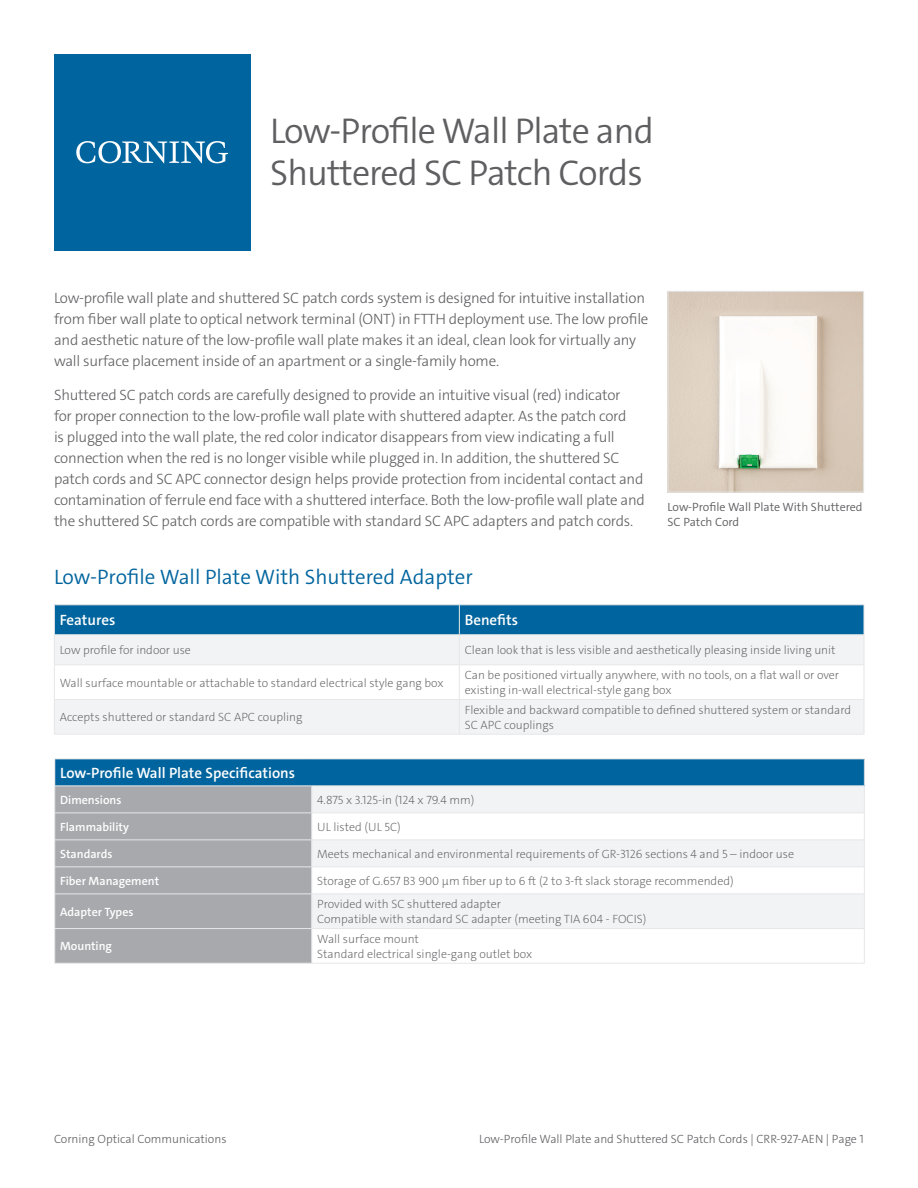
<style>
.page{position:relative;width:918px;height:1188px;background:#fff}
.page>*{position:absolute;margin:0;border:0;box-sizing:border-box;transform-origin:0 0}
.t1{font:300 36px/42px "The Sans E4 s";letter-spacing:-.025em;color:#5f5f62}
.Table_Header{font:300 21px "The Sans E4 s";color:#00649e}
.Body_10pt{font:300 15px/21px "The Sans E4 s";letter-spacing:-.015em;color:#5f5f62}
.Table_Header-2{font:600 15px "The Sans E4 s";color:#fff}
.Table_Body_XLight{font:200 12px/15px "The Sans E4 s";color:#5f5f62}
.t2{font:300 12px "The Sans E4 s";color:#5f5f62}
.Table_Subhead{font:600 12px "The Sans E4 s";color:#fff}
.t3{font:300 12px/15px "The Sans E4 s";color:#5f5f62}
</style>
<div class="page">
<img style="left:670px;top:293px;width:192px;height:197px">
<div style="left:668px;top:291px;width:196px;height:201px;border:1px solid #e6e7e9"></div>
<div style="left:54px;top:54px;width:196px;height:196px;background:#00649e"></div>
<svg style="left:76px;top:141px;width:152px;height:22px"></svg>
<svg style="left:55px;top:665px;width:809px;height:69px;fill:#f2f3f4"></svg>
<hr style="left:54px;top:604px;width:405px;height:1px;background:#e6e7e9">
<hr style="left:459px;top:604px;width:405px;height:1px;background:#e6e7e9">
<svg style="left:54px;top:605px;width:811px;height:59px"></svg>
<hr style="left:54px;top:664px;width:405px;height:1px;background:#e6e7e9">
<hr style="left:54px;top:665px;width:1px;height:34px;background:#e6e7e9">
<hr style="left:459px;top:664px;width:405px;height:1px;background:#e6e7e9">
<hr style="left:459px;top:665px;width:1px;height:34px;background:#e6e7e9">
<hr style="left:864px;top:665px;width:1px;height:34px;background:#e6e7e9">
<hr style="left:54px;top:699px;width:405px;height:1px;background:#e6e7e9">
<hr style="left:54px;top:700px;width:1px;height:34px;background:#e6e7e9">
<hr style="left:459px;top:699px;width:405px;height:1px;background:#e6e7e9">
<hr style="left:459px;top:700px;width:1px;height:34px;background:#e6e7e9">
<hr style="left:864px;top:700px;width:1px;height:34px;background:#e6e7e9">
<hr style="left:54px;top:734px;width:405px;height:1px;background:#e6e7e9">
<hr style="left:459px;top:734px;width:405px;height:1px;background:#e6e7e9">
<div style="left:55px;top:759px;width:809px;height:27px;background:#00649e"></div>
<div style="left:55px;top:786px;width:256px;height:177px;background:#a8a9ad"></div>
<svg style="left:312px;top:786px;width:552px;height:142px;fill:#f2f3f4"></svg>
<hr style="left:54px;top:758px;width:258px;height:1px;background:#e6e7e9">
<hr style="left:312px;top:758px;width:553px;height:1px;background:#e6e7e9">
<hr style="left:54px;top:785px;width:258px;height:1px;background:#e6e7e9">
<hr style="left:312px;top:785px;width:553px;height:1px;background:#e6e7e9">
<hr style="left:54px;top:812px;width:258px;height:1px;background:#e6e7e9">
<hr style="left:312px;top:812px;width:553px;height:1px;background:#e6e7e9">
<hr style="left:54px;top:839px;width:258px;height:1px;background:#e6e7e9">
<hr style="left:312px;top:839px;width:553px;height:1px;background:#e6e7e9">
<hr style="left:54px;top:866px;width:258px;height:1px;background:#e6e7e9">
<svg style="left:54px;top:759px;width:1px;height:134px"></svg>
<hr style="left:312px;top:866px;width:553px;height:1px;background:#e6e7e9">
<svg style="left:311px;top:786px;width:1px;height:107px"></svg>
<svg style="left:864px;top:759px;width:1px;height:134px"></svg>
<hr style="left:54px;top:893px;width:258px;height:1px;background:#e6e7e9">
<hr style="left:54px;top:894px;width:1px;height:34px;background:#e6e7e9">
<hr style="left:312px;top:893px;width:553px;height:1px;background:#e6e7e9">
<hr style="left:311px;top:894px;width:1px;height:34px;background:#e6e7e9">
<hr style="left:864px;top:894px;width:1px;height:34px;background:#e6e7e9">
<hr style="left:54px;top:928px;width:258px;height:1px;background:#e6e7e9">
<hr style="left:54px;top:929px;width:1px;height:34px;background:#e6e7e9">
<hr style="left:312px;top:928px;width:553px;height:1px;background:#e6e7e9">
<hr style="left:311px;top:929px;width:1px;height:34px;background:#e6e7e9">
<hr style="left:864px;top:929px;width:1px;height:34px;background:#e6e7e9">
<hr style="left:54px;top:963px;width:258px;height:1px;background:#e6e7e9">
<hr style="left:312px;top:963px;width:553px;height:1px;background:#e6e7e9">
<p class="t1" style="left:270px;top:110px;width:385px">Low-Profile Wall Plate and<br>Shuttered SC Patch Cords</p>
<p class="Body_10pt" style="left:54px;top:287px;width:596px">Low-profile wall plate and shuttered SC patch cords system is designed for intuitive installation from fiber wall plate to optical network terminal (ONT) in FTTH deployment use. The low profile and aesthetic nature of the low-profile wall plate makes it an ideal, clean look for virtually any wall surface placement inside of an apartment or a single-family home.</p>
<p class="Body_10pt" style="left:54px;top:385px;width:592px">Shuttered SC patch cords are carefully designed to provide an intuitive visual (red) indicator<br>for proper connection to the low-profile wall plate with shuttered adapter. As the patch cord<br>is plugged into the wall plate, the red color indicator disappears from view indicating a full connection when the red is no longer visible while plugged in. In addition, the shuttered SC patch cords and SC APC connector design helps provide protection from incidental contact and contamination of ferrule end face with a shuttered interface. Both the low-profile wall plate and the shuttered SC patch cords are compatible with standard SC APC adapters and patch cords.</p>
<p class="Table_Header" style="left:54px;top:563px;width:420px">Low-Profile Wall Plate With Shuttered Adapter</p>
<p class="t3" style="left:668px;top:500px;width:197px">Low-Profile Wall Plate With Shuttered<br>SC Patch Cord</p>
<p class="Table_Header-2" style="left:60px;top:611px;width:57px">Features</p>
<p class="Table_Header-2" style="left:465px;top:611px;width:55px">Benefits</p>
<p class="Table_Body_XLight" style="left:60px;top:643px;width:133px">Low profile for indoor use</p>
<p class="Table_Body_XLight" style="left:465px;top:643px;width:372px">Clean look that is less visible and aesthetically pleasing inside living unit</p>
<p class="Table_Body_XLight" style="left:60px;top:675px;width:385px">Wall surface mountable or attachable to standard electrical style gang box</p>
<p class="Table_Body_XLight" style="left:465px;top:668px;width:376px">Can be positioned virtually anywhere, with no tools, on a flat wall or over existing in-wall electrical-style gang box</p>
<p class="Table_Body_XLight" style="left:60px;top:710px;width:244px">Accepts shuttered or standard SC APC coupling</p>
<p class="Table_Body_XLight" style="left:465px;top:702px;width:388px">Flexible and backward compatible to defined shuttered system or standard<br>SC APC couplings</p>
<p class="Table_Header-2" style="left:60px;top:763px;width:237px">Low-Profile Wall Plate Specifications</p>
<p class="Table_Subhead" style="left:60px;top:792px;width:63px">Dimensions</p>
<p class="Table_Body_XLight" style="left:317px;top:792px;width:159px">4.875 x 3.125-in (124 x 79.4 mm)</p>
<p class="Table_Subhead" style="left:60px;top:819px;width:70px">Flammability</p>
<p class="Table_Body_XLight" style="left:317px;top:819px;width:85px">UL listed (UL 5C)</p>
<p class="Table_Subhead" style="left:60px;top:846px;width:54px">Standards</p>
<p class="Table_Body_XLight" style="left:317px;top:846px;width:478px">Meets mechanical and environmental requirements of GR-3126 sections 4 and 5 – indoor use</p>
<p class="Table_Subhead" style="left:60px;top:873px;width:101px">Fiber Management</p>
<p class="Table_Body_XLight" style="left:317px;top:873px;width:418px">Storage of G.657 B3 900 µm fiber up to 6 ft (2 to 3-ft slack storage recommended)</p>
<p class="Table_Subhead" style="left:60px;top:904px;width:75px">Adapter Types</p>
<p class="Table_Body_XLight" style="left:317px;top:897px;width:185px">Provided with SC shuttered adapter</p>
<p class="Table_Body_XLight" style="left:317px;top:912px;width:331px">Compatible with standard SC adapter (meeting TIA 604 - FOCIS)</p>
<p class="Table_Subhead" style="left:60px;top:939px;width:53px">Mounting</p>
<p class="Table_Body_XLight" style="left:317px;top:931px;width:103px">Wall surface mount</p>
<p class="Table_Body_XLight" style="left:317px;top:946px;width:217px">Standard electrical single-gang outlet box</p>
<p class="t2" style="left:54px;top:1131px;width:174px">Corning Optical Communications</p>
<p class="t2" style="left:479px;top:1131px;width:386px">Low-Profile Wall Plate and Shuttered SC Patch Cords | CRR-927-AEN | Page 1</p>
</div>
